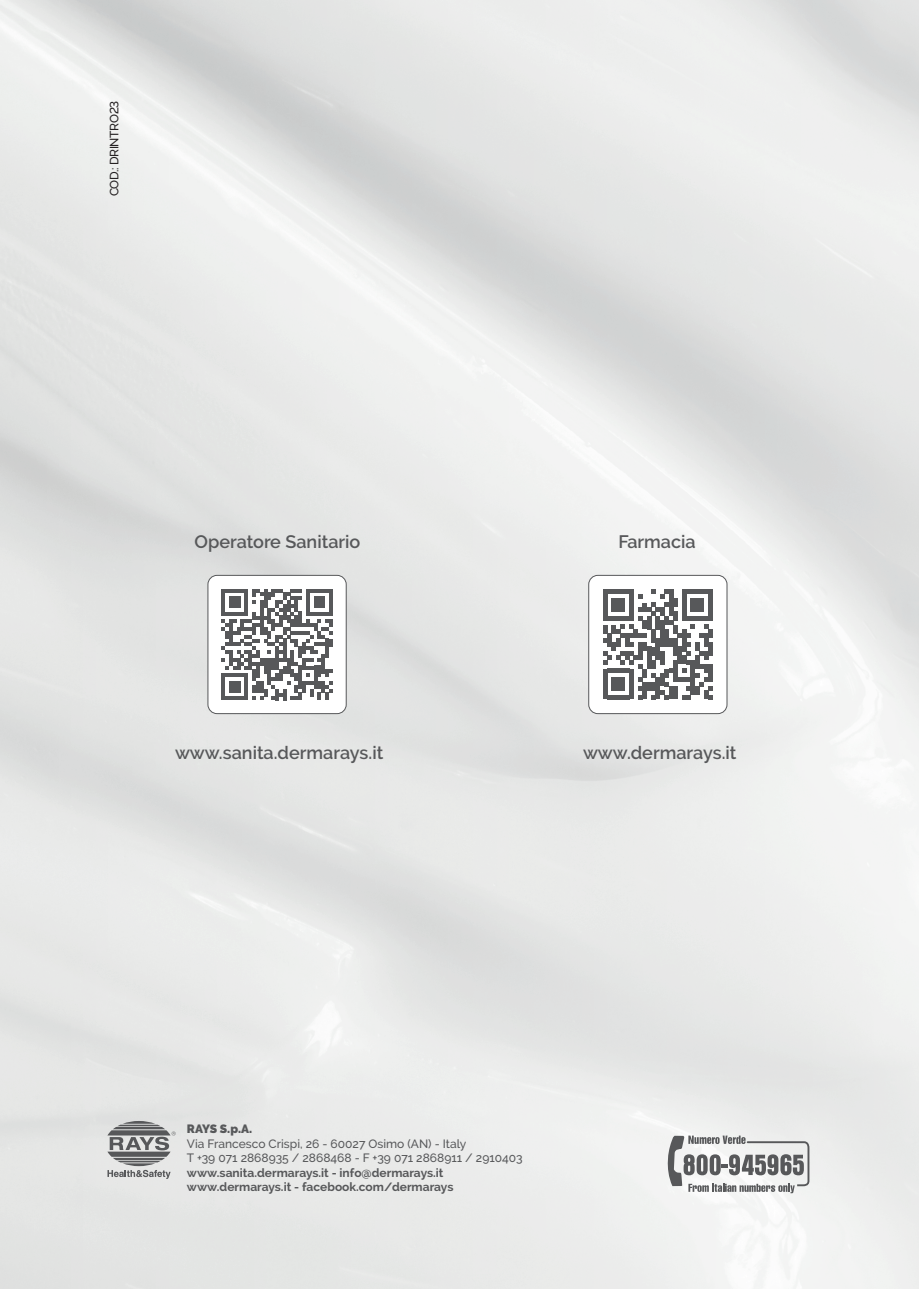
<style>
.page{position:relative;width:919px;height:1289px;background:#fff}
.page>*{position:absolute;margin:0;border:0;box-sizing:border-box;transform-origin:0 0}
.t1{font:600 18px "Raleway";color:#57585a}
.t2{font:500 12px/14.4px "Raleway";color:#57585a}
.t3{font:700 12px/14.4px "Raleway";color:#57585a}
.t4{font:500 12px "Raleway";letter-spacing:-.03em;color:#231f20}
.t5{font:900 12px "Raleway";color:#57585a}
</style>
<div class="page">
<img style="left:0;top:0;width:918px;height:1288px">
<div style="left:208px;top:575px;width:138px;height:138px;background:#fff;border-radius:9px"></div>
<div style="left:207px;top:575px;width:139px;height:139px;border:1px solid #57585a;border-radius:9px"></div>
<div style="left:588px;top:575px;width:139px;height:138px;background:#fff;border-radius:9px"></div>
<div style="left:588px;top:575px;width:139px;height:139px;border:1px solid #57585a;border-radius:9px"></div>
<svg style="left:221px;top:589px;width:112px;height:111px"></svg>
<svg style="left:603px;top:589px;width:109px;height:110px"></svg>
<svg style="left:664px;top:1135px;width:145px;height:58px"></svg>
<svg style="left:107px;top:1120px;width:68px;height:58px;background:#a6a7a7"></svg>
<p class="t4" style="left:107px;top:196px;width:97px;rotate:-90deg">COD.: DRINTRO23</p>
<h1 class="t1" style="left:194px;top:531px;width:167px">Operatore Sanitario</h1>
<h1 class="t1" style="left:618px;top:531px;width:79px">Farmacia</h1>
<h1 class="t1" style="left:175px;top:741px;width:210px">www.sanita.dermarays.it</h1>
<h1 class="t1" style="left:583px;top:741px;width:155px">www.dermarays.it</h1>
<p class="t5" style="left:187px;top:1122px;width:67px">RAYS S.p.A.</p>
<p class="t2" style="left:187px;top:1136px;width:337px">Via Francesco Crispi, 26 - 60027 Osimo (AN) - Italy<br>T +39 071 2868935 / 2868468 - F +39 071 2868911 / 2910403</p>
<p class="t3" style="left:187px;top:1165px;width:268px">www.sanita.dermarays.it - info@dermarays.it www.dermarays.it - facebook.com/dermarays</p>
</div>
